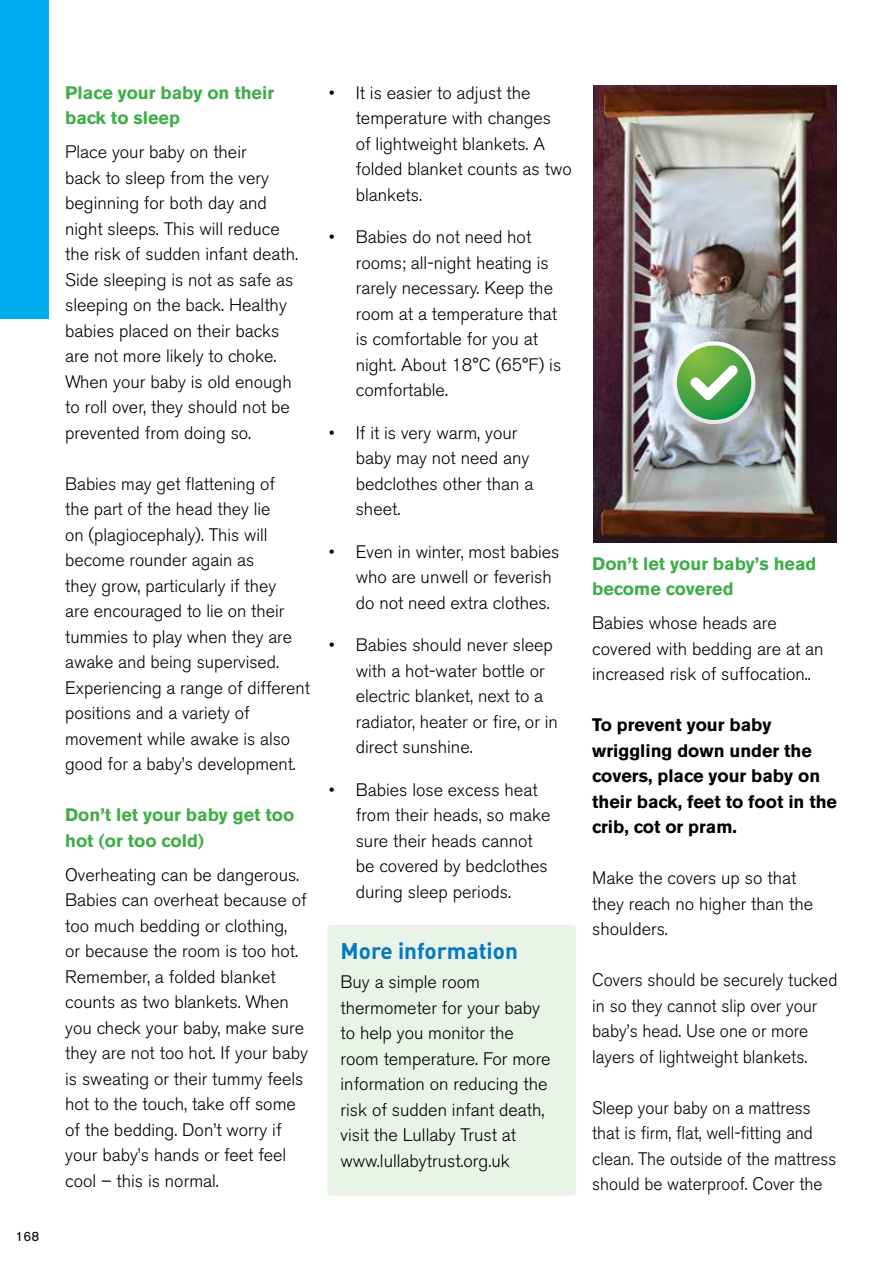
<style>
.page{position:relative;width:893px;height:1263px;background:#fff}
.page>*{position:absolute;margin:0;border:0;box-sizing:border-box;transform-origin:0 0}
.t1{font:22.5px "DIN Bold Alternate";color:#007ac2}
.t2{font:300 18px/25.5px "Akzidenz Grotesk BE";color:#000}
.t3{font:300 18px/25.5px "Akzidenz Grotesk BE";color:#000;scale:.96 1}
.t4{font:700 18px/25.5px "Akzidenz Grotesk BE";color:#41ad49}
.t5{font:700 18px/25.5px "Akzidenz Grotesk BE";color:#000}
.t6{font:13.5px "Akzidenz Grotesk BE";color:#000}
</style>
<div class="page">
<img style="left:593px;top:85px;width:244px;height:457px">
<div style="left:0;top:0;width:48px;height:319px;background:#00aeef"></div>
<div style="left:327px;top:925px;width:249px;height:271px;background:#eaf3e7;border-radius:4px"></div>
<svg style="left:673px;top:341px;width:82px;height:83px"></svg>
<svg style="left:677px;top:345px;width:74px;height:75px;background:#4da746"></svg>
<svg style="left:690px;top:365px;width:48px;height:35px"></svg>
<p class="t6" style="left:15px;top:1229px;width:25px">168</p>
<p class="t4" style="left:65px;top:80px;width:210px">Place your baby on their back to sleep</p>
<p class="t2" style="left:65px;top:139px;width:234px">Place your baby on their<br>back to sleep from the very beginning for both day and night sleeps. This will reduce the risk of sudden infant death.<br>Side sleeping is not as safe as sleeping on the back. Healthy babies placed on their backs are not more likely to choke.<br>When your baby is old enough to roll over, they should not be prevented from doing so.</p>
<p class="t2" style="left:65px;top:471px;width:246px">Babies may get flattening of<br>the part of the head they lie<br>on (plagiocephaly). This will become rounder again as<br>they grow, particularly if they<br>are encouraged to lie on their tummies to play when they are awake and being supervised.<br>Experiencing a range of different positions and a variety of movement while awake is also good for a baby’s development.</p>
<p class="t4" style="left:65px;top:802px;width:231px">Don’t let your baby get too hot (or too cold)</p>
<p class="t2" style="left:65px;top:862px;width:244px">Overheating can be dangerous.<br>Babies can overheat because of too much bedding or clothing,<br>or because the room is too hot.<br>Remember, a folded blanket counts as two blankets. When you check your baby, make sure they are not too hot. If your baby is sweating or their tummy feels hot to the touch, take off some of the bedding. Don’t worry if your baby’s hands or feet feel cool – this is normal.</p>
<p class="t2" style="left:356px;top:80px;width:218px;text-indent:-27px">• It is easier to adjust the temperature with changes<br>of lightweight blankets. A folded blanket counts as two blankets.</p>
<p class="t2" style="left:356px;top:224px;width:207px;text-indent:-27px">• Babies do not need hot rooms; all-night heating is rarely necessary. Keep the room at a temperature that is comfortable for you at night. About 18°C (65°F) is comfortable.</p>
<p class="t2" style="left:356px;top:420px;width:179px;text-indent:-27px">• If it is very warm, your baby may not need any bedclothes other than a sheet.</p>
<p class="t2" style="left:356px;top:539px;width:205px;text-indent:-27px">• Even in winter, most babies who are unwell or feverish do not need extra clothes.</p>
<p class="t2" style="left:356px;top:633px;width:204px;text-indent:-27px">• Babies should never sleep with a hot-water bottle or electric blanket, next to a radiator, heater or fire, or in direct sunshine.</p>
<p class="t2" style="left:356px;top:777px;width:196px;text-indent:-27px">• Babies lose excess heat from their heads, so make sure their heads cannot be covered by bedclothes during sleep periods.</p>
<p class="t1" style="left:341px;top:936px;width:179px">More information</p>
<p class="t2" style="left:341px;top:970px;width:212px">Buy a simple room thermometer for your baby to help you monitor the room temperature. For more information on reducing the risk of sudden infant death, visit the Lullaby Trust at www.lullabytrust.org.uk</p>
<p class="t4" style="left:592px;top:551px;width:226px">Don’t let your baby’s head become covered</p>
<p class="t2" style="left:592px;top:611px;width:233px">Babies whose heads are covered with bedding are at an increased risk of suffocation..</p>
<p class="t5" style="left:592px;top:712px;width:246px">To prevent your baby wriggling down under the covers, place your baby on their back, feet to foot in the crib, cot or pram.</p>
<p class="t2" style="left:592px;top:866px;width:222px">Make the covers up so that they reach no higher than the shoulders.</p>
<p class="t2" style="left:592px;top:967px;width:247px">Covers should be securely tucked in so they cannot slip over your baby’s head. Use one or more layers of lightweight blankets.</p>
<p class="t3" style="left:592px;top:1095px;width:256px">Sleep your baby on a mattress that is firm, flat, well-fitting and clean. The outside of the mattress should be waterproof. Cover the</p>
</div>
